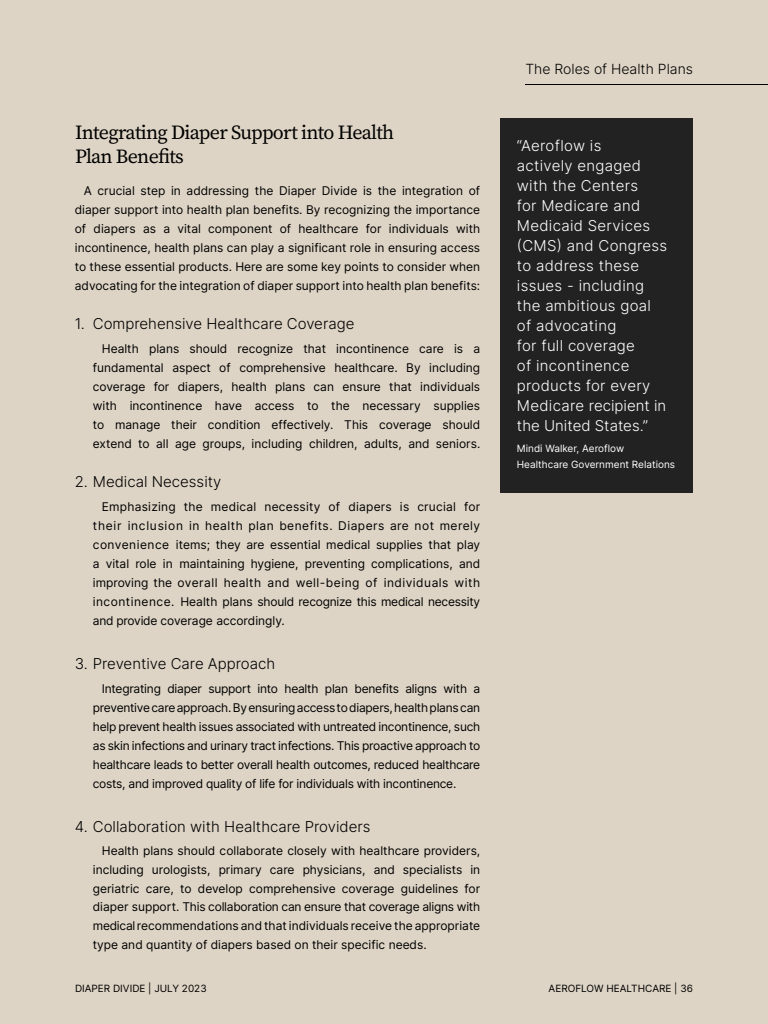
<style>
.page{position:relative;width:768px;height:1024px;background:#ddd4c5}
.page>*{position:absolute;margin:0;border:0;box-sizing:border-box;transform-origin:0 0}
.t1{font:20px/24px "Source Serif 4";letter-spacing:-.035em;color:#000}
.t2{font:15px/20px "Inter";letter-spacing:.02em;color:#fff}
.t3{font:15px "Inter";color:#000}
.t4{font:14px "Inter";color:#000}
.t5{font:12px/19px "Inter";color:#000;text-align:justify}
.t6{font:10px/16px "Inter";color:#fff}
.t7{font:10px "Inter";color:#000}
</style>
<div class="page">
<hr style="left:525px;top:84px;width:243px;height:1px;background:#000">
<div style="left:500px;top:118px;width:193px;height:375px;background:#222"></div>
<h1 class="t1" style="left:75px;top:120px;width:321px">Integrating Diaper Support into Health<br>Plan Benefits</h1>
<p class="t5" style="left:75px;top:180px;width:407px;text-indent:9px">A crucial step in addressing the Diaper Divide is the integration of diaper support into health plan benefits. By recognizing the importance of diapers as a vital component of healthcare for individuals with incontinence, health plans can play a significant role in ensuring access to these essential products. Here are some key points to consider when advocating for the integration of diaper support into health plan benefits:</p>
<p class="t3" style="left:75px;top:312px;width:281px">1. Comprehensive Healthcare Coverage</p>
<p class="t5" style="left:93px;top:338px;width:389px;text-indent:9px">Health plans should recognize that incontinence care is a fundamental aspect of comprehensive healthcare. By including coverage for diapers, health plans can ensure that individuals with incontinence have access to the necessary supplies to manage their condition effectively. This coverage should extend to all age groups, including children, adults, and seniors.</p>
<p class="t3" style="left:75px;top:470px;width:148px">2. Medical Necessity</p>
<p class="t5" style="left:93px;top:496px;width:389px;text-indent:9px">Emphasizing the medical necessity of diapers is crucial for their inclusion in health plan benefits. Diapers are not merely convenience items; they are essential medical supplies that play a vital role in maintaining hygiene, preventing complications, and improving the overall health and well-being of individuals with incontinence. Health plans should recognize this medical necessity and provide coverage accordingly.</p>
<p class="t3" style="left:75px;top:652px;width:202px">3. Preventive Care Approach</p>
<p class="t5" style="left:93px;top:678px;width:389px;text-indent:9px">Integrating diaper support into health plan benefits aligns with a preventive care approach. By ensuring access to diapers, health plans can help prevent health issues associated with untreated incontinence, such as skin infections and urinary tract infections. This proactive approach to healthcare leads to better overall health outcomes, reduced healthcare costs, and improved quality of life for individuals with incontinence.</p>
<p class="t3" style="left:75px;top:815px;width:297px">4. Collaboration with Healthcare Providers</p>
<p class="t5" style="left:93px;top:841px;width:389px;text-indent:9px">Health plans should collaborate closely with healthcare providers, including urologists, primary care physicians, and specialists in geriatric care, to develop comprehensive coverage guidelines for diaper support. This collaboration can ensure that coverage aligns with medical recommendations and that individuals receive the appropriate type and quantity of diapers based on their specific needs.</p>
<p class="t4" style="left:525px;top:59px;width:169px">The Roles of Health Plans</p>
<p class="t2" style="left:517px;top:135px;width:152px">“Aeroflow is<br>actively engaged with the Centers<br>for Medicare and<br>Medicaid Services (CMS) and Congress to address these issues - including the ambitious goal of advocating<br>for full coverage<br>of incontinence products for every<br>Medicare recipient in the United States.”</p>
<p class="t6" style="left:517px;top:440px;width:160px">Mindi Walker, Aeroflow<br>Healthcare Government Relations</p>
<p class="t7" style="left:75px;top:981px;width:133px">DIAPER DIVIDE | JULY 2023</p>
<p class="t7" style="left:549px;top:981px;width:146px">AEROFLOW HEALTHCARE | 36</p>
</div>
